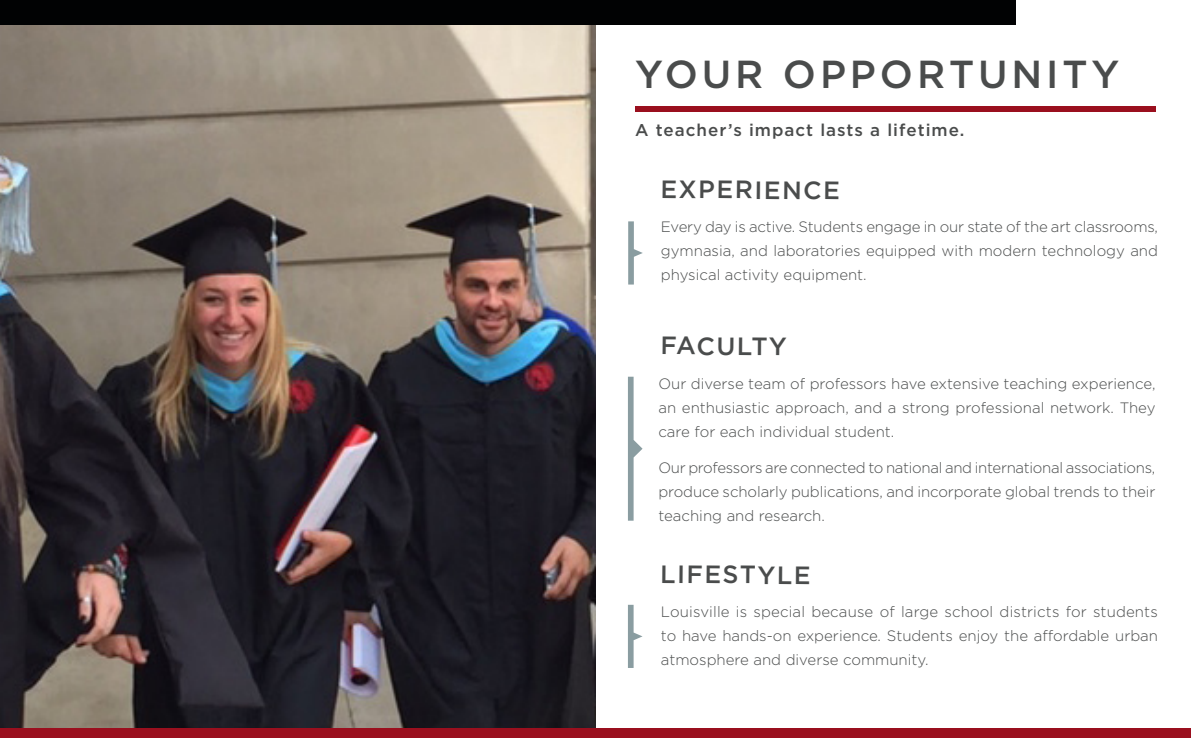
<style>
.page{position:relative;width:1191px;height:738px;background:#fff}
.page>*{position:absolute;margin:0;border:0;box-sizing:border-box;transform-origin:0 0}
.Heading_Master{font:500 39px "Gotham";letter-spacing:.1em;color:#4a4c4c}
.Body{font:500 25px "Gotham";color:#4a4c4c}
.Body-2{font:500 17px "Gotham";letter-spacing:.06em;color:#4a4c4c}
.Body-3{font:300 15px/24px "Gotham";color:#4a4c4c;text-align:justify}
</style>
<div class="page">
<div style="left:635px;top:106px;width:520px;height:6px;background:#9a0f1e"></div>
<svg style="left:628px;top:221px;width:15px;height:63px"></svg>
<svg style="left:628px;top:376px;width:14px;height:144px"></svg>
<svg style="left:628px;top:604px;width:14px;height:63px"></svg>
<img style="left:0;top:24px;width:595px;height:704px">
<div style="left:0;top:728px;width:1191px;height:9px;background:#9a0f1e"></div>
<div style="left:0;top:0;width:1015px;height:24px;background:#010203"></div>
<p class="Heading_Master" style="left:635px;top:49px;width:486px">YOUR OPPORTUNITY</p>
<p class="Body-2" style="left:635px;top:119px;width:331px">A teacher’s impact lasts a lifetime.</p>
<p class="Body" style="left:661px;top:172px;width:181px;rotate:1deg">EXPERIENCE</p>
<p class="Body-3" style="left:661px;top:214px;width:499px">Every day is active. Students engage in our state of the art classrooms, gymnasia, and laboratories equipped with modern technology and physical activity equipment.</p>
<p class="Body" style="left:661px;top:328px;width:128px;rotate:1deg">FACULTY</p>
<p class="Body-3" style="left:658px;top:370px;width:498px">Our diverse team of professors have extensive teaching experience, an enthusiastic approach, and a strong professional network. They care for each individual student.</p>
<p class="Body-3" style="left:658px;top:454px;width:498px">Our professors are connected to national and international associations, produce scholarly publications, and incorporate global trends to their teaching and research.</p>
<p class="Body" style="left:660px;top:556px;width:152px;rotate:1deg">LIFESTYLE</p>
<p class="Body-3" style="left:661px;top:598px;width:498px">Louisville is special because of large school districts for students to have hands-on experience. Students enjoy the affordable urban atmosphere and diverse community.</p>
</div>
